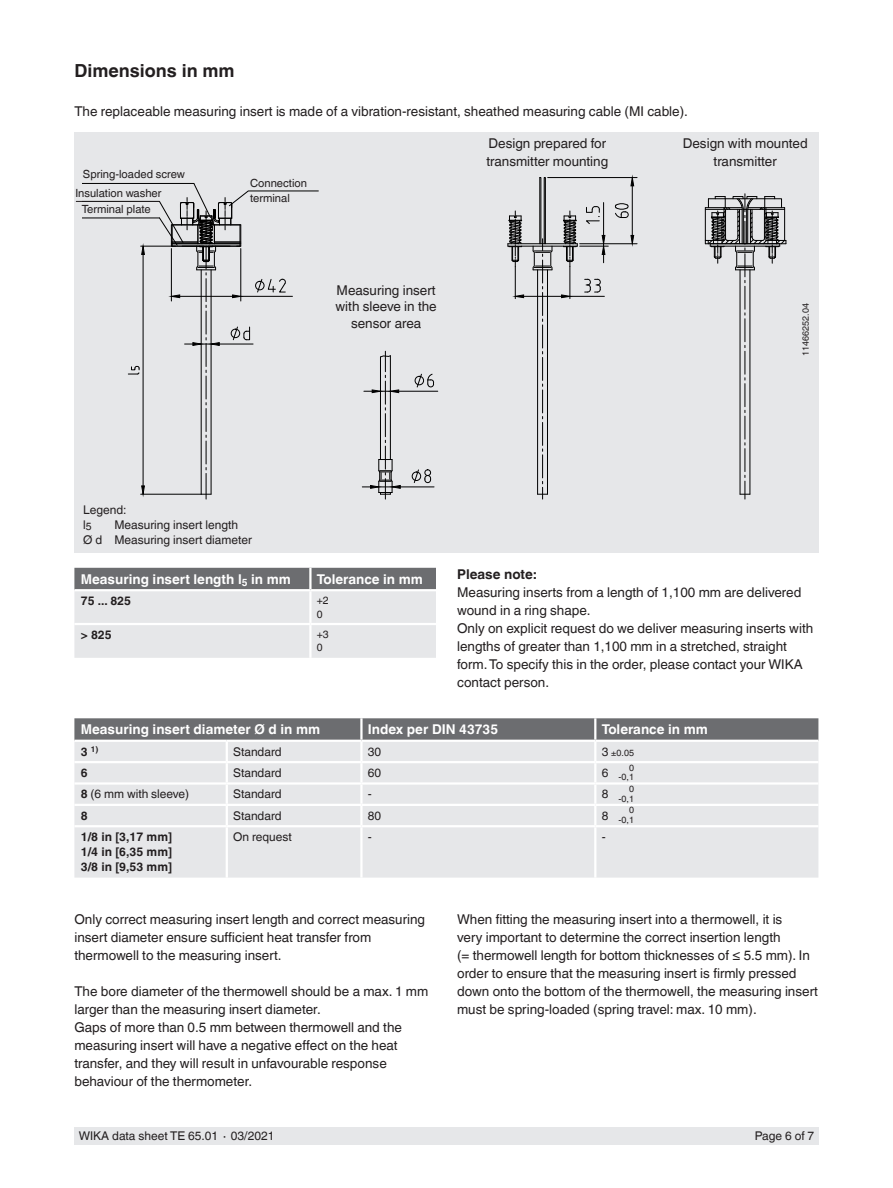
<style>
.page{position:relative;width:893px;height:1188px;background:#fff}
.page>*{position:absolute;margin:0;border:0;box-sizing:border-box;transform-origin:0 0}
.t1{font:700 18px "Helvetica World";color:#231f20}
.t2{font:13.5px/18px "Helvetica World";color:#231f20}
.t3{font:700 13.5px "Helvetica World";color:#fff}
.t4{font:700 13.5px "Helvetica World";color:#231f20}
.t5{font:12px/15px "Helvetica World";color:#231f20}
.t6{font:700 12px/15px "Helvetica World";color:#231f20;text-align:justify}
.t7{font:11.25px/19.2px "Helvetica World";color:#231f20}
.t8{font:10.5px/13.5px "Helvetica World";color:#231f20}
.t9{font:9px/9.8px "Helvetica World";color:#231f20;text-align:right}
.t10{font:700 8.1px "Helvetica World";color:#231f20}
.s1{font-size:12px}
.s2{font-weight:700}
</style>
<div class="page">
<div style="left:74px;top:1128px;width:745px;height:17px;background:#e6e7e9"></div>
<svg style="left:74px;top:568px;width:362px;height:90px;background:#c8c9cb"></svg>
<hr style="left:309px;top:568px;width:3px;height:21px;background:#fff">
<hr style="left:309px;top:591px;width:3px;height:32px;background:#fff">
<hr style="left:74px;top:623px;width:236px;height:2px;background:#fff">
<hr style="left:310px;top:623px;width:126px;height:2px;background:#fff">
<hr style="left:309px;top:625px;width:3px;height:33px;background:#fff">
<hr style="left:74px;top:589px;width:236px;height:2px;background:#fff">
<hr style="left:310px;top:589px;width:126px;height:2px;background:#fff">
<div style="left:74px;top:827px;width:744px;height:51px;background:#e6e7e9"></div>
<svg style="left:74px;top:718px;width:744px;height:107px;background:#cfd0d2"></svg>
<hr style="left:226px;top:827px;width:2px;height:51px;background:#fff">
<hr style="left:360px;top:827px;width:3px;height:51px;background:#fff">
<hr style="left:594px;top:827px;width:2px;height:51px;background:#fff">
<hr style="left:74px;top:740px;width:153px;height:2px;background:#fff">
<hr style="left:227px;top:740px;width:134px;height:2px;background:#fff">
<hr style="left:361px;top:740px;width:234px;height:2px;background:#fff">
<hr style="left:595px;top:740px;width:223px;height:2px;background:#fff">
<div style="left:74px;top:132px;width:744px;height:421px;background:#e6e7e9"></div>
<hr style="left:508px;top:246px;width:69px;height:1px;background:#000">
<hr style="left:508px;top:243px;width:69px;height:1px;background:#000">
<hr style="left:83px;top:183px;width:111px;height:1px;background:#000">
<svg style="left:507px;top:211px;width:15px;height:56px"></svg>
<hr style="left:83px;top:218px;width:76px;height:1px;background:#000">
<hr style="left:603px;top:203px;width:1px;height:32px;background:#000">
<svg style="left:563px;top:206px;width:45px;height:61px"></svg>
<hr style="left:580px;top:243px;width:57px;height:1px;background:#000">
<hr style="left:548px;top:177px;width:89px;height:1px;background:#000">
<hr style="left:632px;top:186px;width:1px;height:49px;background:#000">
<svg style="left:630px;top:235px;width:4px;height:9px"></svg>
<svg style="left:630px;top:177px;width:4px;height:10px"></svg>
<hr style="left:400px;top:487px;width:34px;height:1px;background:#000">
<div style="left:412px;top:472px;width:9px;height:9px;border:1px solid #000;border-radius:50%"></div>
<svg style="left:414px;top:469px;width:17px;height:14px"></svg>
<hr style="left:141px;top:246px;width:30px;height:1px;background:#000">
<hr style="left:141px;top:494px;width:60px;height:1px;background:#000">
<hr style="left:143px;top:254px;width:1px;height:232px;background:#000">
<svg style="left:141px;top:245px;width:4px;height:10px"></svg>
<svg style="left:141px;top:485px;width:4px;height:10px"></svg>
<svg style="left:128px;top:366px;width:12px;height:9px"></svg>
<hr style="left:399px;top:391px;width:39px;height:1px;background:#000">
<div style="left:415px;top:376px;width:9px;height:9px;border:1px solid #000;border-radius:50%"></div>
<svg style="left:417px;top:374px;width:17px;height:14px"></svg>
<svg style="left:362px;top:351px;width:39px;height:148px"></svg>
<hr style="left:515px;top:267px;width:1px;height:32px;background:#000">
<hr style="left:570px;top:267px;width:1px;height:32px;background:#000">
<hr style="left:524px;top:296px;width:38px;height:1px;background:#000">
<hr style="left:570px;top:296px;width:34px;height:1px;background:#000">
<svg style="left:514px;top:294px;width:10px;height:4px"></svg>
<svg style="left:561px;top:294px;width:10px;height:4px"></svg>
<svg style="left:585px;top:279px;width:16px;height:14px"></svg>
<svg style="left:532px;top:177px;width:21px;height:322px"></svg>
<svg style="left:705px;top:194px;width:81px;height:305px"></svg>
<svg style="left:159px;top:183px;width:160px;height:316px"></svg>
<svg style="left:615px;top:203px;width:14px;height:15px"></svg>
<hr style="left:76px;top:201px;width:83px;height:1px;background:#231f20">
<h1 class="t1" style="left:74px;top:60px;width:162px">Dimensions in mm</h1>
<p class="t2" style="left:74px;top:102px;width:615px">The replaceable measuring insert is made of a vibration-resistant, sheathed measuring cable (MI cable).</p>
<p class="t7" style="left:75px;top:165px;width:111px;text-indent:8px">Spring-loaded screw<br>Insulation washer</p>
<p class="t7" style="left:82px;top:200px;width:71px">Terminal plate</p>
<p class="t7" style="left:250px;top:175px;width:58px;line-height:15px">Connection terminal</p>
<p class="t2" style="left:335px;top:282px;width:103px;line-height:16.5px;text-align:center">Measuring insert with sleeve in the sensor area</p>
<p class="t2" style="left:486px;top:135px;width:123px">Design prepared for transmitter mounting</p>
<p class="t2" style="left:683px;top:135px;width:126px;text-align:center">Design with mounted transmitter</p>
<p class="t9" style="left:801px;top:356px;width:54px;rotate:-90deg">11466252.04</p>
<p class="t5" style="left:83px;top:502px;width:45px">Legend: l<sub>5</sub></p>
<p class="t5" style="left:83px;top:517px;width:170px;text-indent:31px">Measuring insert length<br>Ø d Measuring insert diameter</p>
<p class="t3" style="left:81px;top:571px;width:212px">Measuring insert length l<sub>5</sub> in mm</p>
<p class="t3" style="left:317px;top:571px;width:108px">Tolerance in mm</p>
<p class="t6" style="left:81px;top:594px;width:52px">75 ... 825</p>
<p class="t8" style="left:317px;top:594px;width:13px">+2<br>0</p>
<p class="t6" style="left:81px;top:627px;width:32px">&gt; 825</p>
<p class="t8" style="left:317px;top:628px;width:13px">+3<br>0</p>
<p class="t4" style="left:457px;top:566px;width:81px">Please note:</p>
<p class="t2" style="left:457px;top:583px;width:358px">Measuring inserts from a length of 1,100 mm are delivered wound in a ring shape.<br>Only on explicit request do we deliver measuring inserts with lengths of greater than 1,100 mm in a stretched, straight form. To specify this in the order, please contact your WIKA contact person.</p>
<p class="t3" style="left:81px;top:722px;width:241px">Measuring insert diameter Ø d in mm</p>
<p class="t3" style="left:368px;top:722px;width:132px">Index per DIN 43735</p>
<p class="t3" style="left:602px;top:722px;width:108px">Tolerance in mm</p>
<p class="t10" style="left:81px;top:744px;width:19px"><span class="s1">3</span> 1)</p>
<p class="t5" style="left:233px;top:744px;width:50px">Standard</p>
<p class="t5" style="left:368px;top:744px;width:15px">30</p>
<p class="t9" style="left:602px;top:748px;width:34px"><span class="s1">3</span> ±0.05</p>
<p class="t6" style="left:81px;top:765px;width:8px">6</p>
<p class="t5" style="left:233px;top:765px;width:50px">Standard</p>
<p class="t5" style="left:368px;top:765px;width:15px">60</p>
<p class="t5" style="left:602px;top:765px;width:8px">6</p>
<p class="t5" style="left:81px;top:787px;width:110px"><span class="s2">8</span> (6 mm with sleeve)</p>
<p class="t5" style="left:233px;top:787px;width:50px">Standard</p>
<p class="t5" style="left:368px;top:787px;width:5px">-</p>
<p class="t5" style="left:602px;top:787px;width:8px">8</p>
<p class="t6" style="left:81px;top:808px;width:8px">8</p>
<p class="t5" style="left:233px;top:808px;width:50px">Standard</p>
<p class="t5" style="left:368px;top:808px;width:15px">80</p>
<p class="t5" style="left:602px;top:808px;width:8px">8</p>
<p class="t6" style="left:81px;top:830px;width:93px">1/8 in [3,17 mm] 1/4 in [6,35 mm] 3/8 in [9,53 mm]</p>
<p class="t5" style="left:233px;top:830px;width:60px">On request</p>
<p class="t5" style="left:368px;top:830px;width:5px">-</p>
<p class="t5" style="left:602px;top:830px;width:5px">-</p>
<p class="t9" style="left:619px;top:763px;width:17px">0 -0,1</p>
<p class="t9" style="left:619px;top:805px;width:17px">0 -0,1</p>
<p class="t9" style="left:619px;top:784px;width:17px">0 -0,1</p>
<p class="t2" style="left:74px;top:910px;width:352px">Only correct measuring insert length and correct measuring insert diameter ensure sufficient heat transfer from thermowell to the measuring insert.</p>
<p class="t2" style="left:74px;top:982px;width:355px">The bore diameter of the thermowell should be a max. 1 mm larger than the measuring insert diameter.<br>Gaps of more than 0.5 mm between thermowell and the measuring insert will have a negative effect on the heat transfer, and they will result in unfavourable response behaviour of the thermometer.</p>
<p class="t2" style="left:457px;top:910px;width:362px">When fitting the measuring insert into a thermowell, it is<br>very important to determine the correct insertion length<br>(= thermowell length for bottom thicknesses of ≤ 5.5 mm). In order to ensure that the measuring insert is firmly pressed down onto the bottom of the thermowell, the measuring insert must be spring-loaded (spring travel: max. 10 mm).</p>
<p class="t5" style="left:79px;top:1129px;width:197px">WIKA data sheet TE 65.01 ∙ 03/2021</p>
<p class="t5" style="left:755px;top:1129px;width:61px">Page 6 of 7</p>
</div>
